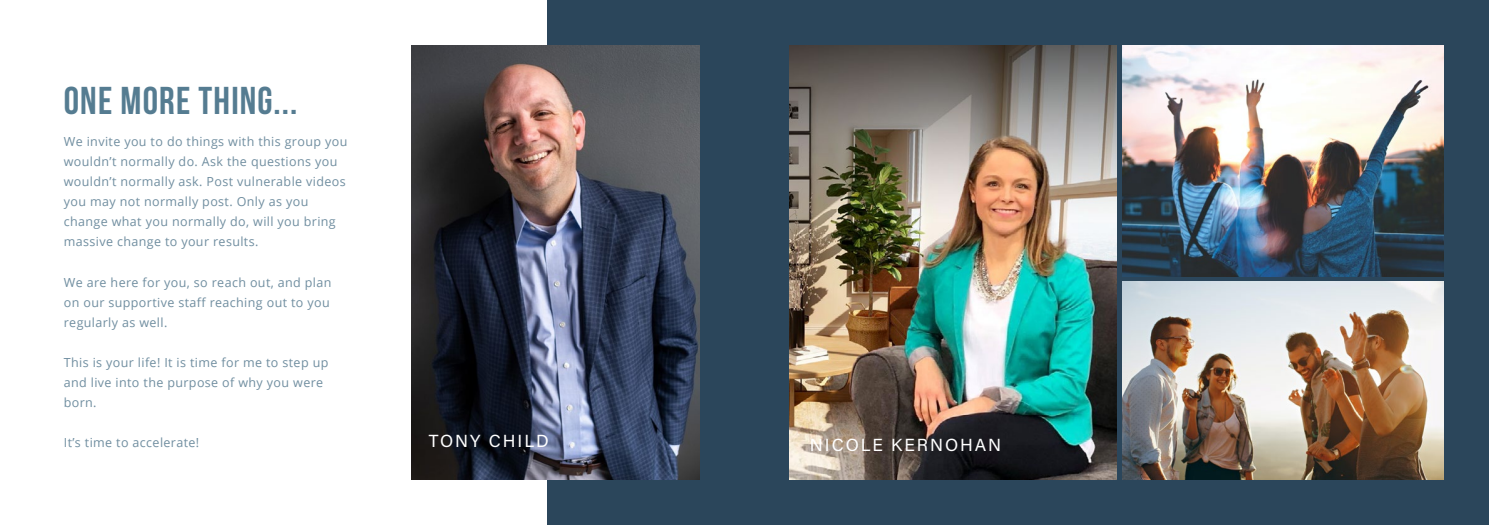
<style>
.page{position:relative;width:1489px;height:525px;background:#fff}
.page>*{position:absolute;margin:0;border:0;box-sizing:border-box;transform-origin:0 0}
.t1{font:38.75px "Bebas Neue";letter-spacing:.03em;color:#557c91}
.t2{font:17.5px "Acumin Pro";letter-spacing:.11em;color:#fff}
.t3{font:12.5px/20px "Open Sans";letter-spacing:.03em;color:#708ea0}
</style>
<div class="page">
<div style="left:547px;top:0;width:941px;height:524px;background:#2b465b"></div>
<img style="left:411px;top:45px;width:288px;height:434px">
<img style="left:789px;top:45px;width:327px;height:434px">
<img style="left:1122px;top:281px;width:321px;height:198px">
<img style="left:1122px;top:45px;width:321px;height:231px">
<h1 class="t1" style="left:64px;top:79px;width:235px">ONE MORE THING...</h1>
<p class="t3" style="left:64px;top:131px;width:285px">We invite you to do things with this group you wouldn’t normally do. Ask the questions you wouldn’t normally ask. Post vulnerable videos you may not normally post. Only as you change what you normally do, will you bring massive change to your results.</p>
<p class="t3" style="left:64px;top:271px;width:269px">We are here for you, so reach out, and plan on our supportive staff reaching out to you regularly as well.</p>
<p class="t3" style="left:64px;top:351px;width:266px">This is your life! It is time for me to step up and live into the purpose of why you were born.</p>
<p class="t3" style="left:64px;top:431px;width:137px">It’s time to accelerate!</p>
<h2 class="t2" style="left:429px;top:428px;width:121px">TONY CHILD</h2>
<h2 class="t2" style="left:809px;top:432px;width:193px">NICOLE KERNOHAN</h2>
</div>
